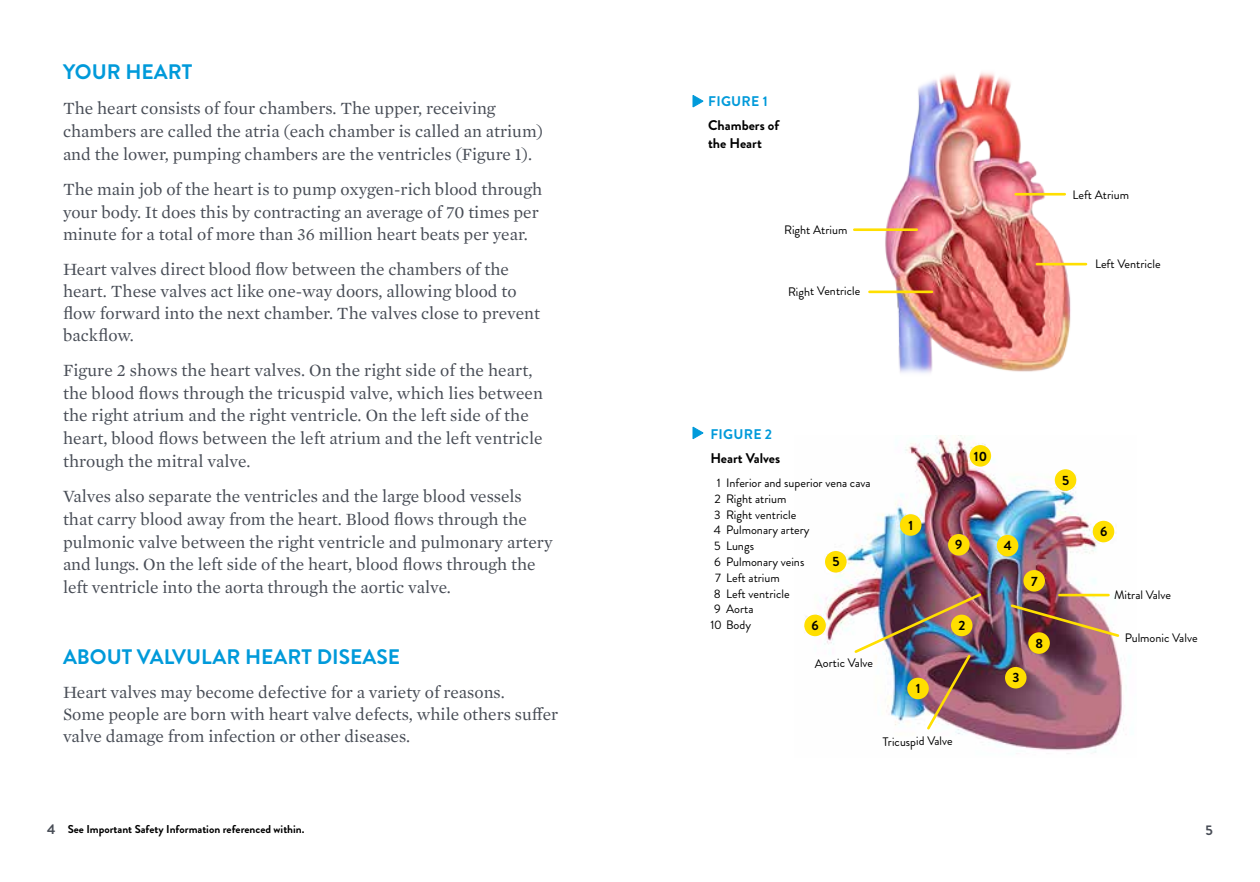
<style>
.page{position:relative;width:1260px;height:882px;background:#fff}
.page>*{position:absolute;margin:0;border:0;box-sizing:border-box;transform-origin:0 0}
.t1{font:700 21px "Brandon Grotesque";color:#009ada}
.t2{font:17.5px/22.8px "Mercury Text G1";color:#474c55}
.t3{font:700 14px/17.5px "Brandon Grotesque";color:#000}
.t4{font:700 14px "Brandon Grotesque";letter-spacing:.02em;color:#009ada}
.t5{font:700 14px "Brandon Grotesque";color:#474c55}
.t6{font:700 13.47px "Brandon Grotesque";color:#000}
.t7{font:12.25px "Brandon Grotesque";color:#000}
.t8{font:700 11.38px "Brandon Grotesque";color:#000}
</style>
<div class="page">
<svg style="left:693px;top:95px;width:10px;height:12px"></svg>
<svg style="left:693px;top:427px;width:10px;height:12px"></svg>
<img style="left:868px;top:72px;width:220px;height:301px">
<hr style="left:1016px;top:193px;width:49px;height:3px;background:#ffdf00">
<hr style="left:1037px;top:263px;width:49px;height:2px;background:#ffdf00">
<hr style="left:854px;top:228px;width:63px;height:3px;background:#ffdf00">
<hr style="left:869px;top:291px;width:63px;height:2px;background:#ffdf00">
<img style="left:805px;top:435px;width:325px;height:319px">
<div style="left:970px;top:445px;width:21px;height:22px;background:#ffdf00;border-radius:50%"></div>
<div style="left:948px;top:534px;width:22px;height:22px;background:#ffdf00;border-radius:50%"></div>
<div style="left:1093px;top:521px;width:21px;height:21px;background:#ffdf00;border-radius:50%"></div>
<div style="left:1055px;top:469px;width:21px;height:22px;background:#ffdf00;border-radius:50%"></div>
<div style="left:1023px;top:570px;width:22px;height:22px;background:#ffdf00;border-radius:50%"></div>
<div style="left:997px;top:535px;width:21px;height:21px;background:#ffdf00;border-radius:50%"></div>
<div style="left:825px;top:551px;width:22px;height:22px;background:#ffdf00;border-radius:50%"></div>
<div style="left:804px;top:615px;width:22px;height:21px;background:#ffdf00;border-radius:50%"></div>
<div style="left:1005px;top:667px;width:22px;height:21px;background:#ffdf00;border-radius:50%"></div>
<div style="left:1028px;top:632px;width:22px;height:22px;background:#ffdf00;border-radius:50%"></div>
<div style="left:900px;top:514px;width:21px;height:22px;background:#ffdf00;border-radius:50%"></div>
<img style="left:1009px;top:603px;width:112px;height:36px">
<hr style="left:1059px;top:594px;width:50px;height:2px;background:#ffdf00">
<img style="left:852px;top:591px;width:131px;height:141px">
<p class="t1" style="left:63px;top:57px;width:131px">YOUR HEART</p>
<p class="t2" style="left:63px;top:96px;width:482px">The heart consists of four chambers. The upper, receiving chambers are called the atria (each chamber is called an atrium) and the lower, pumping chambers are the ventricles (Figure 1).</p>
<p class="t2" style="left:63px;top:177px;width:481px">The main job of the heart is to pump oxygen-rich blood through your body. It does this by contracting an average of 70 times per minute for a total of more than 36 million heart beats per year.</p>
<p class="t2" style="left:63px;top:257px;width:478px;line-height:21.9px">Heart valves direct blood flow between the chambers of the heart. These valves act like one-way doors, allowing blood to flow forward into the next chamber. The valves close to prevent backflow.</p>
<p class="t2" style="left:63px;top:358px;width:482px">Figure 2 shows the heart valves. On the right side of the heart, the blood flows through the tricuspid valve, which lies between the right atrium and the right ventricle. On the left side of the heart, blood flows between the left atrium and the left ventricle through the mitral valve.</p>
<p class="t2" style="left:63px;top:484px;width:491px">Valves also separate the ventricles and the large blood vessels that carry blood away from the heart. Blood flows through the pulmonic valve between the right ventricle and pulmonary artery and lungs. On the left side of the heart, blood flows through the left ventricle into the aorta through the aortic valve.</p>
<p class="t1" style="left:63px;top:642px;width:339px">ABOUT VALVULAR HEART DISEASE</p>
<p class="t2" style="left:63px;top:681px;width:497px;line-height:21.9px">Heart valves may become defective for a variety of reasons.<br>Some people are born with heart valve defects, while others suffer valve damage from infection or other diseases.</p>
<p class="t5" style="left:47px;top:819px;width:10px">4</p>
<p class="t8" style="left:68px;top:821px;width:238px">See Important Safety Information referenced within.</p>
<p class="t4" style="left:708px;top:92px;width:61px">FIGURE 1</p>
<p class="t3" style="left:708px;top:117px;width:73px">Chambers of the Heart</p>
<p class="t7" style="left:784px;top:221px;width:65px">Right Atrium</p>
<p class="t7" style="left:788px;top:283px;width:74px;rotate:-1deg">Right Ventricle</p>
<p class="t7" style="left:1072px;top:186px;width:58px">Left Atrium</p>
<p class="t7" style="left:1095px;top:255px;width:67px">Left Ventricle</p>
<p class="t4" style="left:710px;top:424px;width:63px">FIGURE 2</p>
<p class="t3" style="left:710px;top:449px;width:71px">Heart Valves</p>
<p class="t7" style="left:717px;top:475px;width:155px">1 Inferior and superior vena cava</p>
<p class="t7" style="left:714px;top:490px;width:73px">2 Right atrium</p>
<p class="t7" style="left:714px;top:506px;width:84px">3 Right ventricle</p>
<p class="t7" style="left:714px;top:522px;width:98px">4 Pulmonary artery</p>
<p class="t7" style="left:714px;top:538px;width:41px">5 Lungs</p>
<p class="t7" style="left:714px;top:553px;width:92px">6 Pulmonary veins</p>
<p class="t7" style="left:715px;top:569px;width:66px">7 Left atrium</p>
<p class="t7" style="left:714px;top:585px;width:77px">8 Left ventricle</p>
<p class="t7" style="left:714px;top:601px;width:41px">9 Aorta</p>
<p class="t7" style="left:710px;top:616px;width:42px">10 Body</p>
<p class="t6" style="left:908px;top:516px;width:6px">1</p>
<p class="t6" style="left:955px;top:535px;width:9px">9</p>
<p class="t6" style="left:832px;top:552px;width:9px">5</p>
<p class="t6" style="left:812px;top:616px;width:9px">6</p>
<p class="t6" style="left:958px;top:616px;width:8px">2</p>
<p class="t6" style="left:974px;top:447px;width:15px">10</p>
<p class="t7" style="left:815px;top:655px;width:60px;rotate:-1deg">Aortic Valve</p>
<p class="t6" style="left:916px;top:679px;width:6px">1</p>
<p class="t7" style="left:883px;top:733px;width:72px;rotate:-1deg">Tricuspid Valve</p>
<p class="t6" style="left:1004px;top:536px;width:10px">4</p>
<p class="t6" style="left:1031px;top:571px;width:8px">7</p>
<p class="t6" style="left:1012px;top:668px;width:9px">3</p>
<p class="t6" style="left:1035px;top:634px;width:9px">8</p>
<p class="t6" style="left:1062px;top:471px;width:9px">5</p>
<p class="t6" style="left:1100px;top:522px;width:9px">6</p>
<p class="t7" style="left:1114px;top:586px;width:59px">Mitral Valve</p>
<p class="t7" style="left:1125px;top:629px;width:75px">Pulmonic Valve</p>
<p class="t5" style="left:1205px;top:820px;width:9px">5</p>
</div>
